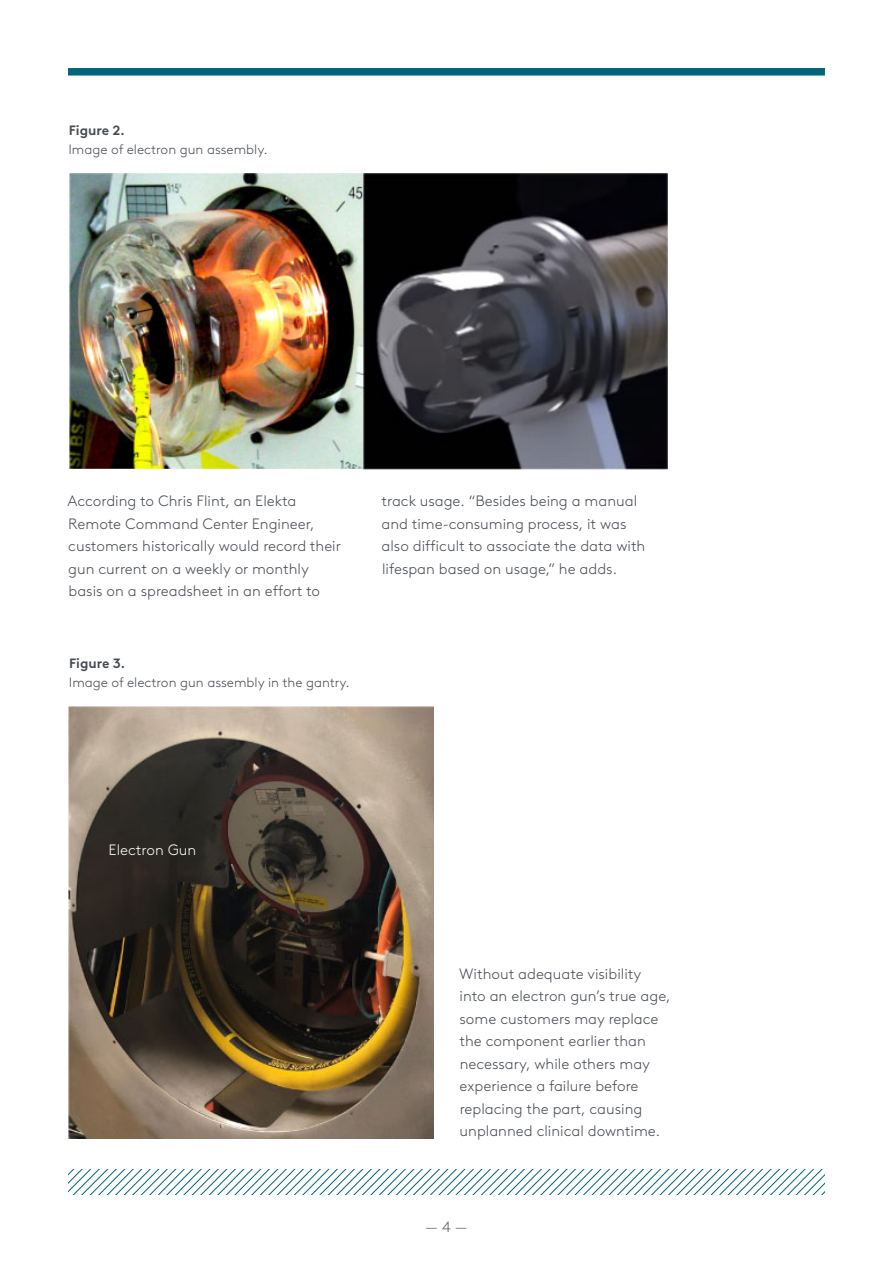
<style>
.page{position:relative;width:893px;height:1263px;background:#fff}
.page>*{position:absolute;margin:0;border:0;box-sizing:border-box;transform-origin:0 0}
.Brown_Pro_Light___Bo{font:300 15px/22.5px "Brown LL";color:#464b54}
.Brown_Pro_Light___Bo-2{font:300 15px "Brown LL";color:#fff}
.t1{font:300 15px "Brown LL";color:#64696b}
.Brown_Pro_Light___Im{font:300 13.5px "Brown LL";color:#464b54}
.Brown_Pro_bold___Fig{font:700 13.5px "Brown LL";color:#464b54}
</style>
<div class="page">
<div style="left:68px;top:68px;width:757px;height:8px;background:#00647b"></div>
<svg style="left:68px;top:1169px;width:757px;height:26px"></svg>
<img style="left:69px;top:174px;width:599px;height:295px">
<img style="left:68px;top:707px;width:366px;height:432px">
<p class="Brown_Pro_bold___Fig" style="left:69px;top:119px;width:58px">Figure 2.</p>
<p class="Brown_Pro_Light___Im" style="left:68px;top:140px;width:201px">Image of electron gun assembly.</p>
<p class="Brown_Pro_Light___Bo" style="left:67px;top:489px;width:275px">According to Chris Flint, an Elekta Remote Command Center Engineer, customers historically would record their gun current on a weekly or monthly basis on a spreadsheet in an effort to</p>
<p class="Brown_Pro_Light___Bo" style="left:382px;top:489px;width:265px">track usage. “Besides being a manual and time-consuming process, it was also difficult to associate the data with lifespan based on usage,” he adds.</p>
<p class="Brown_Pro_bold___Fig" style="left:69px;top:653px;width:58px">Figure 3.</p>
<p class="Brown_Pro_Light___Im" style="left:69px;top:673px;width:283px">Image of electron gun assembly in the gantry.</p>
<p class="Brown_Pro_Light___Bo-2" style="left:109px;top:839px;width:89px">Electron Gun</p>
<p class="Brown_Pro_Light___Bo" style="left:459px;top:961px;width:213px">Without adequate visibility into an electron gun’s true age, some customers may replace the component earlier than necessary, while others may experience a failure before replacing the part, causing unplanned clinical downtime.</p>
<p class="t1" style="left:425px;top:1216px;width:44px">— 4 —</p>
</div>
